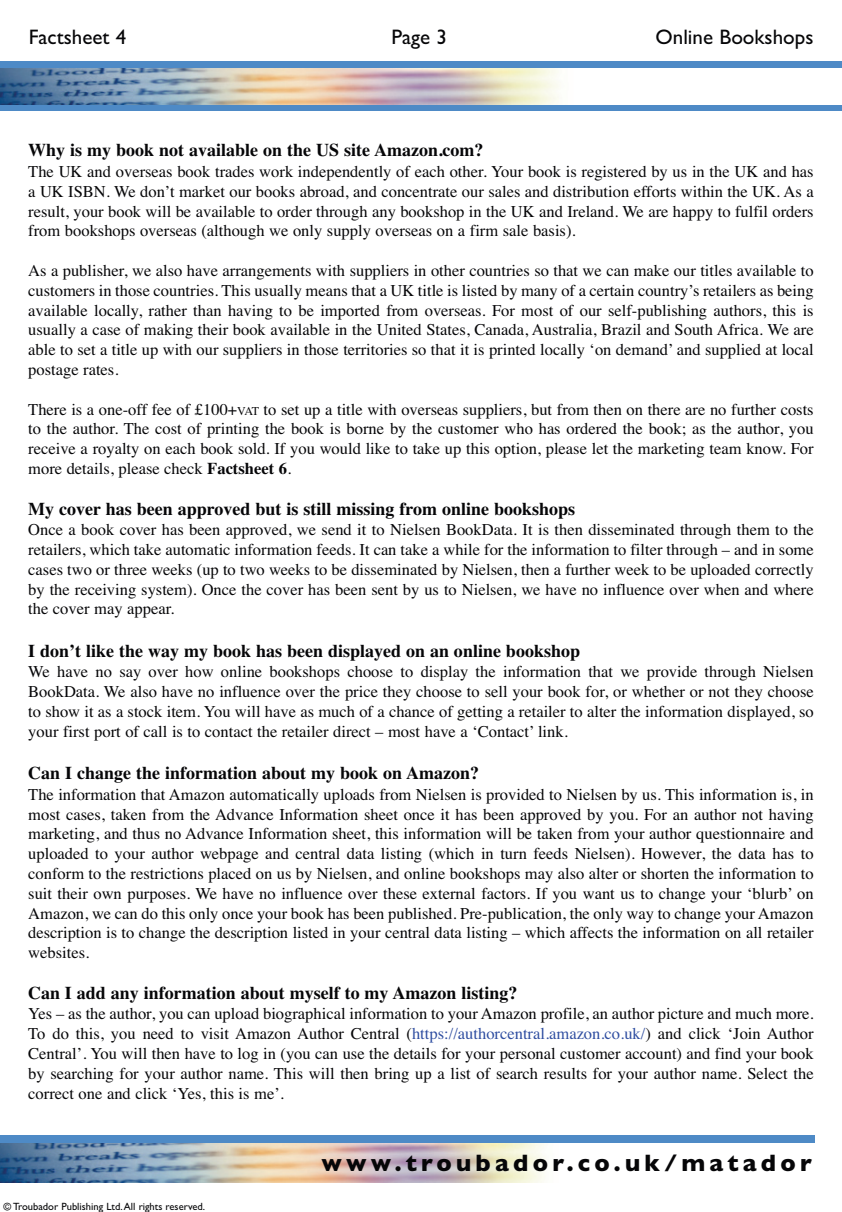
<style>
.page{position:relative;width:842px;height:1212px;background:#fff}
.page>*{position:absolute;margin:0;border:0;box-sizing:border-box;transform-origin:0 0}
.t1{font:700 24px "Gill Sans";letter-spacing:.18em;color:#060608}
.t2{font:21px "Gill Sans";color:#060608}
.t3{font:700 18px "Times";color:#060608}
.t4{font:16.5px/19.8px "Times";color:#060608;text-align:justify}
.t5{font:10.5px "Gill Sans";color:#060608}
.s1{font-size:12px}
.s2{font-weight:700}
.s3{color:#2f4ea1}
</style>
<div class="page">
<img style="left:0;top:1143px;width:546px;height:39px">
<div style="left:0;top:1135px;width:815px;height:8px;background:#4e8ac6"></div>
<svg style="left:0;top:105px;width:814px;height:1px"></svg>
<img style="left:0;top:68px;width:559px;height:37px">
<div style="left:0;top:62px;width:841px;height:6px;background:#4e8ac6"></div>
<div style="left:0;top:106px;width:841px;height:5px;background:#4e8ac6"></div>
<p class="t2" style="left:29px;top:30px;width:99px">Factsheet 4</p>
<p class="t2" style="left:391px;top:30px;width:57px">Page 3</p>
<p class="t2" style="left:655px;top:30px;width:159px">Online Bookshops</p>
<p class="t3" style="left:28px;top:144px;width:457px">Why is my book not available on the US site Amazon.com?</p>
<p class="t4" style="left:28px;top:163px;width:786px">The UK and overseas book trades work independently of each other. Your book is registered by us in the UK and has a UK ISBN. We don’t market our books abroad, and concentrate our sales and distribution efforts within the UK. As a result, your book will be available to order through any bookshop in the UK and Ireland. We are happy to fulfil orders from bookshops overseas (although we only supply overseas on a firm sale basis).</p>
<p class="t4" style="left:28px;top:262px;width:787px">As a publisher, we also have arrangements with suppliers in other countries so that we can make our titles available to customers in those countries. This usually means that a UK title is listed by many of a certain country’s retailers as being available locally, rather than having to be imported from overseas. For most of our self-publishing authors, this is usually a case of making their book available in the United States, Canada, Australia, Brazil and South Africa. We are able to set a title up with our suppliers in those territories so that it is printed locally ‘on demand’ and supplied at local postage rates.</p>
<p class="t4" style="left:28px;top:401px;width:786px">There is a one-off fee of £100+<span class="s1">VAT</span> to set up a title with overseas suppliers, but from then on there are no further costs to the author. The cost of printing the book is borne by the customer who has ordered the book; as the author, you receive a royalty on each book sold. If you would like to take up this option, please let the marketing team know. For more details, please check <span class="s2">Factsheet 6</span>.</p>
<p class="t3" style="left:28px;top:502px;width:548px">My cover has been approved but is still missing from online bookshops</p>
<p class="t4" style="left:28px;top:521px;width:787px">Once a book cover has been approved, we send it to Nielsen BookData. It is then disseminated through them to the retailers, which take automatic information feeds. It can take a while for the information to filter through – and in some cases two or three weeks (up to two weeks to be disseminated by Nielsen, then a further week to be uploaded correctly by the receiving system). Once the cover has been sent by us to Nielsen, we have no influence over when and where the cover may appear.</p>
<p class="t3" style="left:28px;top:644px;width:553px">I don’t like the way my book has been displayed on an online bookshop</p>
<p class="t4" style="left:28px;top:663px;width:787px">We have no say over how online bookshops choose to display the information that we provide through Nielsen BookData. We also have no influence over the price they choose to sell your book for, or whether or not they choose to show it as a stock item. You will have as much of a chance of getting a retailer to alter the information displayed, so your first port of call is to contact the retailer direct – most have a ‘Contact’ link.</p>
<p class="t3" style="left:28px;top:767px;width:452px">Can I change the information about my book on Amazon?</p>
<p class="t4" style="left:28px;top:786px;width:787px">The information that Amazon automatically uploads from Nielsen is provided to Nielsen by us. This information is, in most cases, taken from the Advance Information sheet once it has been approved by you. For an author not having marketing, and thus no Advance Information sheet, this information will be taken from your author questionnaire and uploaded to your author webpage and central data listing (which in turn feeds Nielsen). However, the data has to conform to the restrictions placed on us by Nielsen, and online bookshops may also alter or shorten the information to suit their own purposes. We have no influence over these external factors. If you want us to change your ‘blurb’ on Amazon, we can do this only once your book has been published. Pre-publication, the only way to change your Amazon description is to change the description listed in your central data listing – which affects the information on all retailer websites.</p>
<p class="t3" style="left:28px;top:986px;width:491px">Can I add any information about myself to my Amazon listing?</p>
<p class="t4" style="left:28px;top:1005px;width:787px">Yes – as the author, you can upload biographical information to your Amazon profile, an author picture and much more.<br>To do this, you need to visit Amazon Author Central (<span class="s3">https://authorcentral.amazon.co.uk/</span>) and click ‘Join Author Central’. You will then have to log in (you can use the details for your personal customer account) and find your book by searching for your author name. This will then bring up a list of search results for your author name. Select the correct one and click ‘Yes, this is me’.</p>
<p class="t5" style="left:4px;top:1203px;width:203px">© Troubador Publishing Ltd. All rights reserved.</p>
<h1 class="t1" style="left:321px;top:1154px;width:492px">www.troubador.co.uk/matador</h1>
</div>
